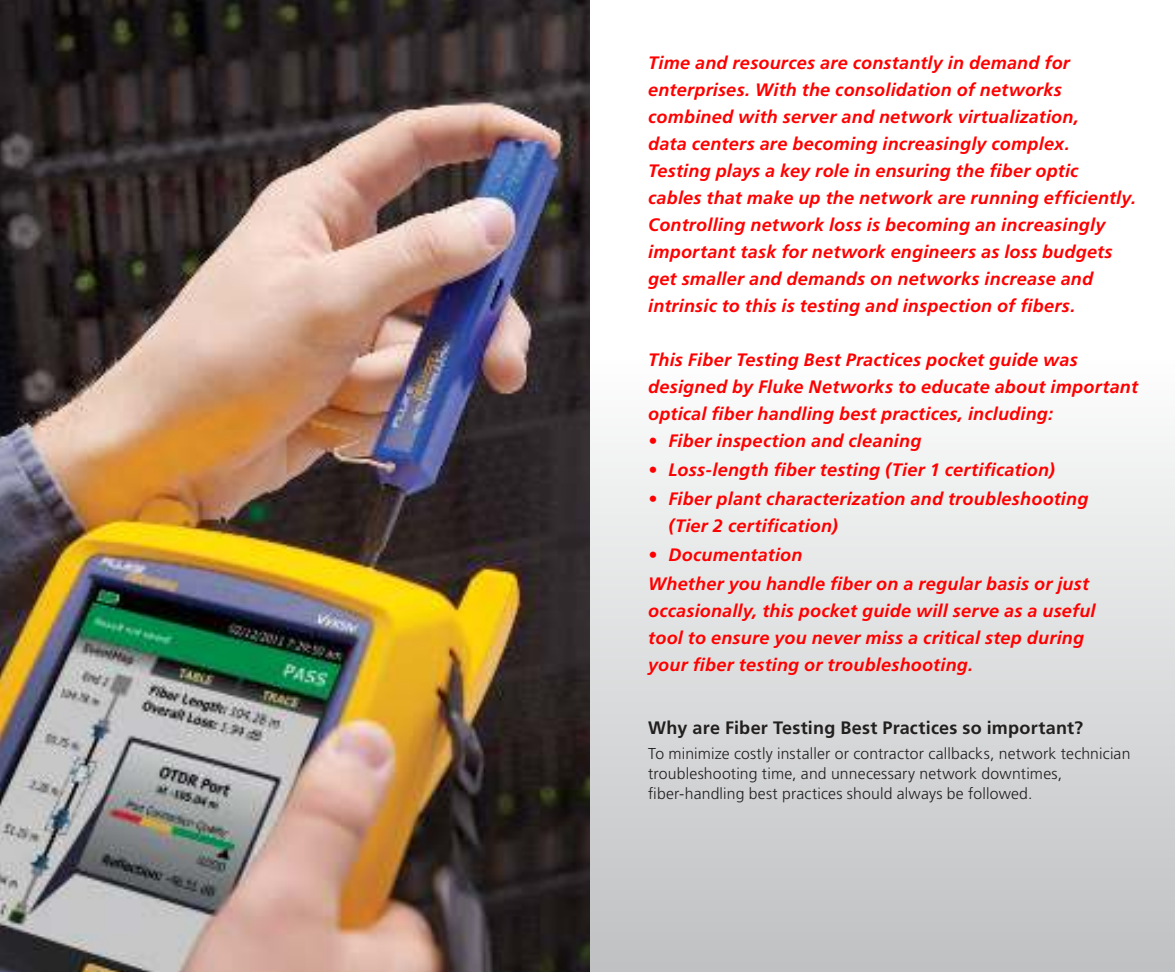
<style>
.page{position:relative;width:1175px;height:972px;background:#fff}
.page>*{position:absolute;margin:0;border:0;box-sizing:border-box;transform-origin:0 0}
.t1{font:italic 700 18px/27px "Frutiger";letter-spacing:.015em;color:#f00}
.t2{font:700 18px "Frutiger";letter-spacing:.015em;color:#221f1f}
.t3{font:300 15.75px/20.2px "Frutiger";letter-spacing:.01em;color:#221f1f}
</style>
<div class="page">
<img style="left:589px;top:0;width:585px;height:972px">
<img style="left:0;top:0;width:589px;height:972px">
<p class="t1" style="left:648px;top:51px;width:489px">Time and resources are constantly in demand for enterprises. With the consolidation of networks combined with server and network virtualization,<br>data centers are becoming increasingly complex.<br>Testing plays a key role in ensuring the fiber optic cables that make up the network are running efficiently.<br>Controlling network loss is becoming an increasingly important task for network engineers as loss budgets get smaller and demands on networks increase and intrinsic to this is testing and inspection of fibers.</p>
<p class="t1" style="left:648px;top:348px;width:491px">This Fiber Testing Best Practices pocket guide was designed by Fluke Networks to educate about important optical fiber handling best practices, including:</p>
<p class="t1" style="left:648px;top:429px;width:275px">• Fiber inspection and cleaning</p>
<p class="t1" style="left:648px;top:458px;width:408px">• Loss-length fiber testing (Tier 1 certification)</p>
<p class="t1" style="left:668px;top:487px;width:421px;text-indent:-20px">• Fiber plant characterization and troubleshooting (Tier 2 certification)</p>
<p class="t1" style="left:648px;top:542px;width:442px;line-height:29px">• Documentation<br>Whether you handle fiber on a regular basis or just</p>
<p class="t1" style="left:648px;top:599px;width:449px">occasionally, this pocket guide will serve as a useful tool to ensure you never miss a critical step during your fiber testing or troubleshooting.</p>
<p class="t2" style="left:648px;top:720px;width:436px">Why are Fiber Testing Best Practices so important?</p>
<p class="t3" style="left:648px;top:744px;width:484px">To minimize costly installer or contractor callbacks, network technician troubleshooting time, and unnecessary network downtimes, fiber-handling best practices should always be followed.</p>
</div>
